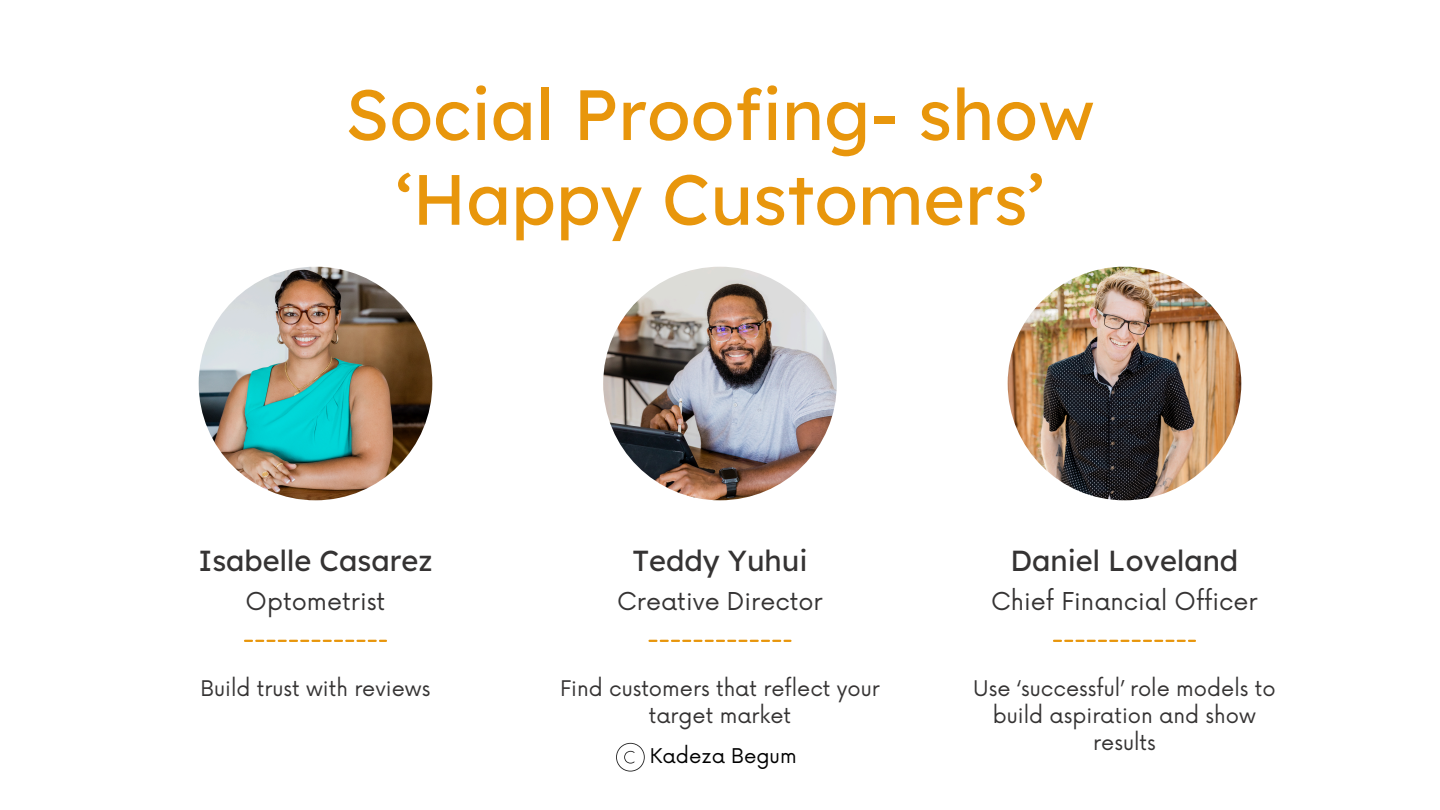
<style>
.page{position:relative;width:1440px;height:810px;background:#fff}
.page>*{position:absolute;margin:0;border:0;box-sizing:border-box;transform-origin:0 0}
.t1{font:71px/84.8px "Lexend Deca";color:#e8960c;text-align:center}
.t2{font:29px "Lexend Deca";color:#353333}
.t3{font:24px "Now";color:#353333}
.t4{font:21px/27px "Now";color:#353333;text-align:center}
.t5{font:19.8px "Now";color:#000}
</style>
<div class="page">
<img style="left:199px;top:267px;width:233px;height:233px;border-radius:50%">
<svg style="left:244px;top:640px;width:143px;height:2px"></svg>
<img style="left:1008px;top:267px;width:233px;height:233px;border-radius:50%">
<img style="left:603px;top:267px;width:234px;height:233px;border-radius:50%">
<svg style="left:648px;top:640px;width:144px;height:2px"></svg>
<svg style="left:1053px;top:640px;width:143px;height:2px"></svg>
<svg style="left:616px;top:743px;width:29px;height:29px"></svg>
<h1 class="t1" style="left:345px;top:71px;width:751px">Social Proofing- show ‘Happy Customers’</h1>
<p class="t2" style="left:199px;top:542px;width:235px">Isabelle Casarez</p>
<p class="t3" style="left:246px;top:588px;width:141px">Optometrist</p>
<h2 class="t4" style="left:200px;top:676px;width:232px">Build trust with reviews</h2>
<h2 class="t2" style="left:633px;top:542px;width:176px">Teddy Yuhui</h2>
<h3 class="t3" style="left:617px;top:588px;width:207px">Creative Director</h3>
<p class="t4" style="left:560px;top:676px;width:321px">Find customers that reflect your target market</p>
<h3 class="t5" style="left:650px;top:745px;width:148px">Kadeza Begum</h3>
<p class="t2" style="left:1011px;top:542px;width:229px">Daniel Loveland</p>
<h2 class="t3" style="left:991px;top:588px;width:268px">Chief Financial Officer</h2>
<h2 class="t4" style="left:973px;top:676px;width:304px">Use ‘successful’ role models to build aspiration and show results</h2>
</div>
